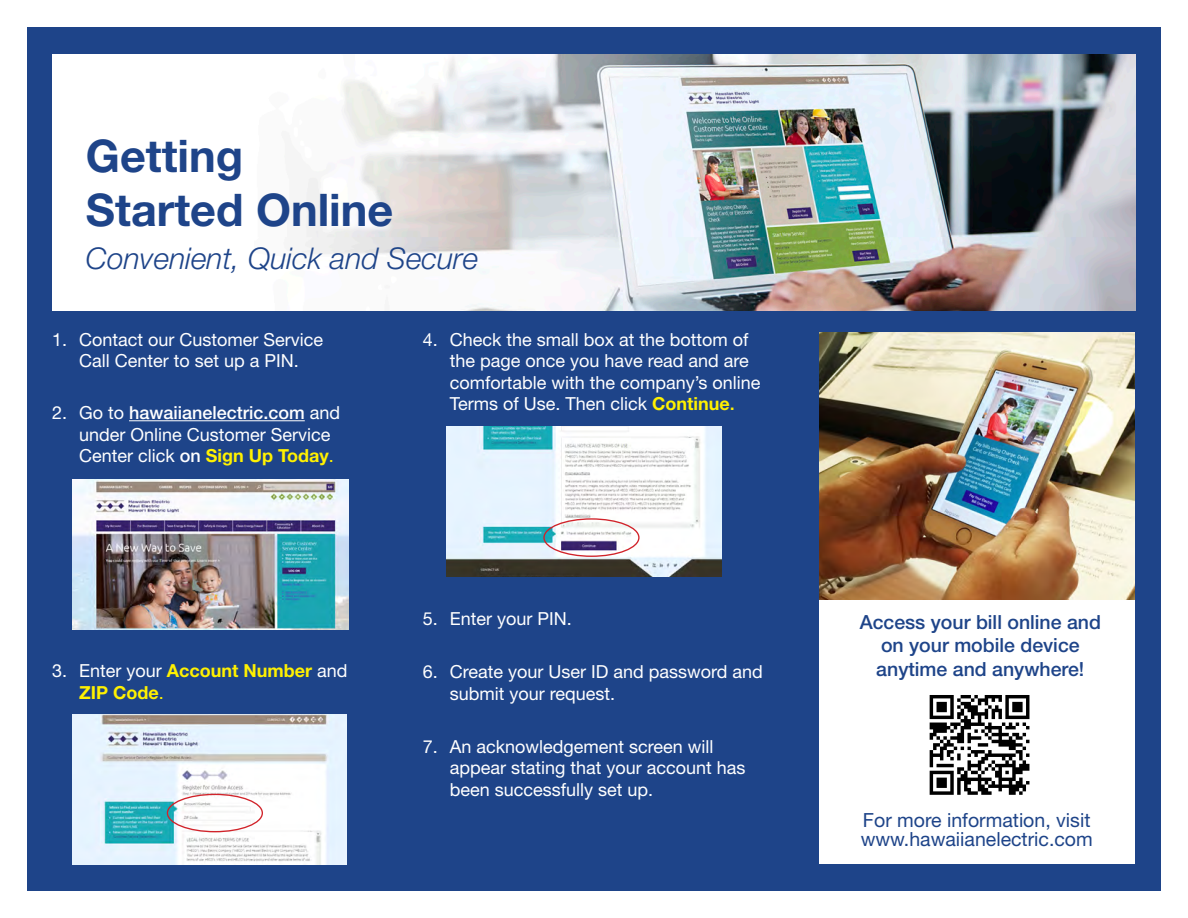
<style>
.page{position:relative;width:1188px;height:918px;background:#fff}
.page>*{position:absolute;margin:0;border:0;box-sizing:border-box;transform-origin:0 0}
.t1{font:700 45px/54px "Helvetica Neue LT Std";color:#1e4489}
.t2{font:italic 300 30px "Helvetica Neue LT Std";color:#1e4489}
.t3{font:500 19.5px "Helvetica Neue LT Std";color:#1e4489}
.t4{font:19.5px "Helvetica Neue LT Std";color:#1e4489}
.t5{font:18px/21.6px "Helvetica Neue LT Std";color:#fff}
.t6{font:700 18px/21.6px "Helvetica Neue LT Std";color:#fff101}
.s1{font-weight:500}
.s2{font-weight:700;color:#fff101}
.s3{color:#fff101}
.s4{font-weight:400;color:#fff}
.s5{font-weight:400}
.s6{font-weight:500;color:#fff101}
</style>
<div class="page">
<div style="left:27px;top:27px;width:1134px;height:864px;background:#1e4489"></div>
<hr style="left:129px;top:420px;width:176px;height:1px;background:#fff">
<div style="left:52px;top:54px;width:1084px;height:256px;background:#fff"></div>
<img style="left:293px;top:54px;width:843px;height:256px">
<div style="left:819px;top:599px;width:316px;height:265px;background:#fff"></div>
<svg style="left:930px;top:695px;width:99px;height:100px"></svg>
<img style="left:447px;top:427px;width:274px;height:150px">
<div style="left:543px;top:518px;width:97px;height:39px;border:1px solid #d1232a;border-radius:50%"></div>
<img style="left:72px;top:715px;width:274px;height:149px">
<div style="left:167px;top:794px;width:96px;height:38px;border:1px solid #d1232a;border-radius:50%"></div>
<img style="left:819px;top:333px;width:316px;height:266px">
<img style="left:72px;top:479px;width:277px;height:151px">
<h1 class="t1" style="left:86px;top:128px;width:309px">Getting<br>Started Online</h1>
<h1 class="t2" style="left:86px;top:240px;width:394px">Convenient, Quick and Secure</h1>
<p class="t5" style="left:52px;top:328px;width:273px;text-align:center">1. Contact our Customer Service<br>Call Center to set up a PIN.</p>
<p class="t5" style="left:79px;top:402px;width:263px;text-indent:-27px">2. Go to <span class="s1">hawaiianelectric.com</span> and under Online Customer Service<br>Center click <span class="s1">on</span> <span class="s2">Sign Up Today</span><span class="s3">.</span></p>
<p class="t6" style="left:79px;top:660px;width:270px;text-indent:-27px"><span class="s4">3. Enter your</span> Account Number <span class="s4">and<br></span>ZIP Code<span class="s5">.</span></p>
<p class="t5" style="left:450px;top:328px;width:312px;text-indent:-27px">4. Check the small box at the bottom of the page once you have read and are comfortable with the company’s online Terms of Use. Then click <span class="s2">Continue</span><span class="s6">.</span></p>
<p class="t5" style="left:423px;top:608px;width:151px">5. Enter your PIN.</p>
<p class="t5" style="left:450px;top:661px;width:315px;text-indent:-27px">6. Create your User ID and password and submit your request.</p>
<p class="t5" style="left:450px;top:735px;width:297px;text-indent:-27px">7. An acknowledgement screen will appear stating that your account has been successfully set up.</p>
<p class="t3" style="left:860px;top:610px;width:243px">Access your bill online and</p>
<p class="t3" style="left:881px;top:634px;width:200px">on your mobile device</p>
<p class="t3" style="left:876px;top:657px;width:210px">anytime and anywhere!</p>
<p class="t4" style="left:863px;top:808px;width:229px">For more information, visit</p>
<p class="t4" style="left:861px;top:828px;width:234px">www.hawaiianelectric.com</p>
</div>
